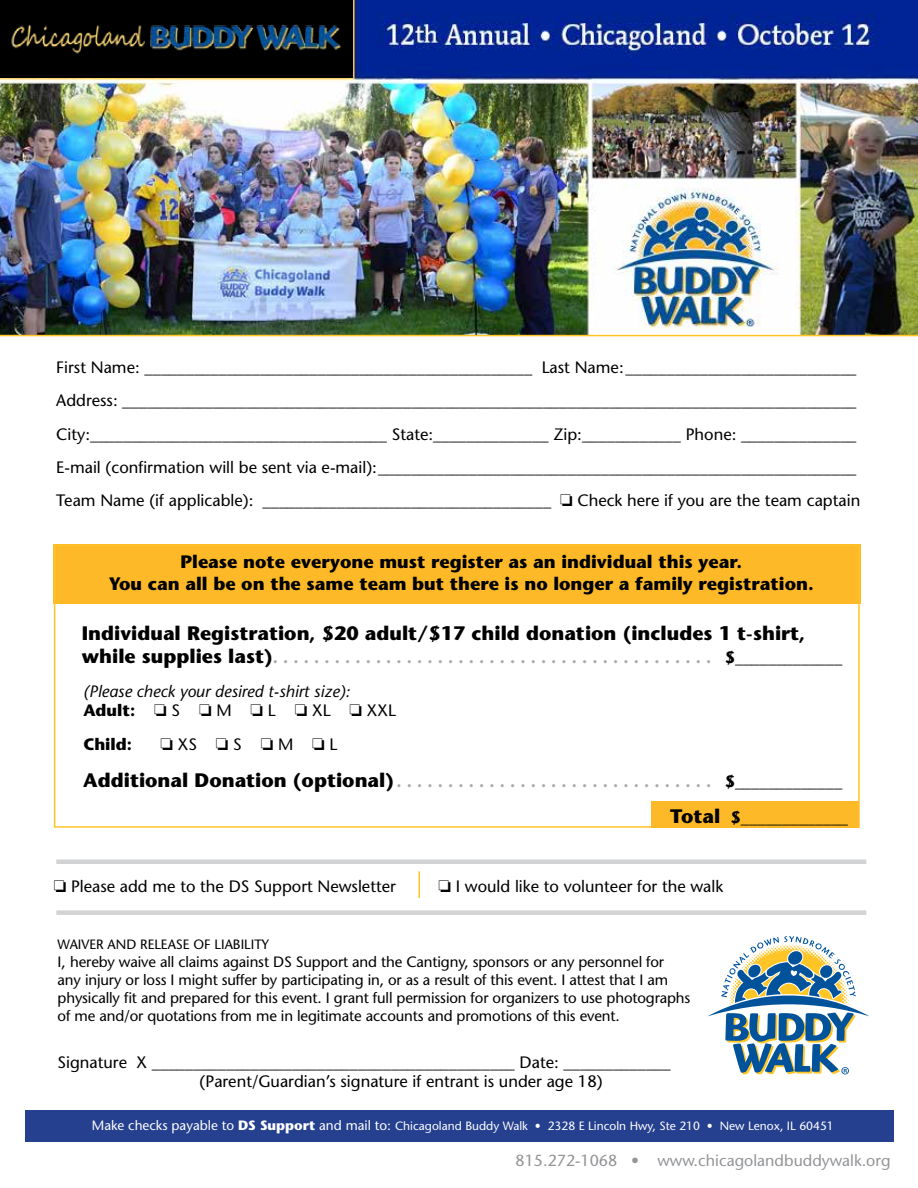
<style>
.page{position:relative;width:918px;height:1188px;background:#fff}
.page>*{position:absolute;margin:0;border:0;box-sizing:border-box;transform-origin:0 0}
.t1{font:700 19.5px "Stone Sans";color:#000}
.t2{font:700 18px/21.6px "Stone Sans";color:#000;text-align:center}
.t3{font:16.5px/33.3px "Stone Sans";color:#000;text-align:justify}
.t4{font:700 16.5px/33.3px "Stone Sans";color:#a7a9ac}
.t5{font:700 16.5px "Stone Sans";color:#000}
.t6{font:16.05px "Stone Sans";color:#939598}
.t7{font:15px/18px "Stone Sans";letter-spacing:-.01em;color:#000}
.t8{font:13.5px "Stone Sans";color:#000}
.t9{font:12px "Stone Sans";color:#fff}
.s1{font-size:19.5px;color:#000}
.s2{color:#000}
.s3{font-weight:400;font-style:italic;color:#000}
.s4{font-size:19.5px}
.s5{font-size:13.5px}
.s6{font-weight:700;font-size:13.5px}
</style>
<div class="page">
<img style="left:0;top:0;width:918px;height:335px">
<div style="left:25px;top:1110px;width:868px;height:32px;background:#25408f"></div>
<div style="left:53px;top:545px;width:807px;height:59px;background:#fdb927"></div>
<hr style="left:0;top:335px;width:918px;height:1px;background:#ffc425">
<svg style="left:708px;top:936px;width:161px;height:138px"></svg>
<hr style="left:56px;top:860px;width:810px;height:4px;background:#d1d3d4">
<div style="left:56px;top:910px;width:810px;height:5px;background:#d1d3d4"></div>
<hr style="left:418px;top:871px;width:2px;height:27px;background:#ffc425">
<div style="left:54px;top:545px;width:806px;height:283px;border:2px solid #ffc425"></div>
<div style="left:652px;top:801px;width:207px;height:26px;background:#fdb927"></div>
<div style="left:0;top:0;width:352px;height:77px;background:#000"></div>
<img style="left:11px;top:24px;width:330px;height:30px">
<p class="t3" style="left:56px;top:351px;width:802px">First Name: _______________________________________________ Last Name:____________________________ Address: _________________________________________________________________________________________ City:____________________________________ State:______________ Zip:____________ Phone: ______________ E-mail (confirmation will be sent via e-mail):__________________________________________________________ Team Name (if applicable): ___________________________________</p>
<p class="t3" style="left:577px;top:484px;width:284px">Check here if you are the team captain</p>
<p class="t2" style="left:109px;top:551px;width:706px">Please note everyone must register as an individual this year.<br>You can all be on the same team but there is no longer a family registration.</p>
<p class="t1" style="left:82px;top:621px;width:725px">Individual Registration, $20 adult/$17 child donation (includes 1 t-shirt,</p>
<p class="t4" style="left:82px;top:641px;width:762px"><span class="s1">while supplies last)</span>........................................... <span class="s2">$_____________ </span><span class="s3">(Please check your desired t-shirt size):</span></p>
<p class="t5" style="left:83px;top:700px;width:53px">Adult:</p>
<p class="t3" style="left:172px;top:694px;width:10px">S</p>
<p class="t3" style="left:216px;top:694px;width:17px">M</p>
<p class="t3" style="left:268px;top:694px;width:9px">L</p>
<p class="t3" style="left:312px;top:694px;width:20px">XL</p>
<p class="t3" style="left:367px;top:694px;width:31px">XXL</p>
<p class="t5" style="left:83px;top:734px;width:50px">Child:</p>
<p class="t3" style="left:178px;top:727px;width:21px">XS</p>
<p class="t3" style="left:233px;top:727px;width:10px">S</p>
<p class="t3" style="left:278px;top:727px;width:17px">M</p>
<p class="t3" style="left:330px;top:727px;width:9px">L</p>
<p class="t4" style="left:83px;top:764px;width:760px"><span class="s1">Additional Donation (optional)</span> . . . . . . . . . . . . . . . . . . . . . . . . . . . . . . . <span class="s2">$_____________</span></p>
<p class="t5" style="left:670px;top:807px;width:180px"><span class="s4">Total</span> $_____________</p>
<p class="t3" style="left:71px;top:869px;width:326px">Please add me to the DS Support Newsletter</p>
<p class="t3" style="left:456px;top:869px;width:269px">I would like to volunteer for the walk</p>
<p class="t8" style="left:58px;top:936px;width:213px">WAIVER AND RELEASE OF LIABILITY</p>
<p class="t7" style="left:58px;top:952px;width:634px">I, hereby waive all claims against DS Support and the Cantigny, sponsors or any personnel for any injury or loss I might suffer by participating in, or as a result of this event. I attest that I am physically fit and prepared for this event. I grant full permission for organizers to use photographs of me and/or quotations from me in legitimate accounts and promotions of this event.</p>
<p class="t3" style="left:200px;top:1052px;width:473px;line-height:19.8px;text-indent:-142px">Signature X ____________________________________________ Date: _____________ (Parent/Guardian’s signature if entrant is under age 18)</p>
<p class="t9" style="left:92px;top:1119px;width:743px"><span class="s5">Make checks payable to</span> <span class="s6">DS Support</span> <span class="s5">and mail to:</span> Chicagoland Buddy Walk • 2328 E Lincoln Hwy, Ste 210 • New Lenox, IL 60451</p>
<p class="t6" style="left:516px;top:1150px;width:376px">815.272-1068 • www.chicagolandbuddywalk.org</p>
</div>
